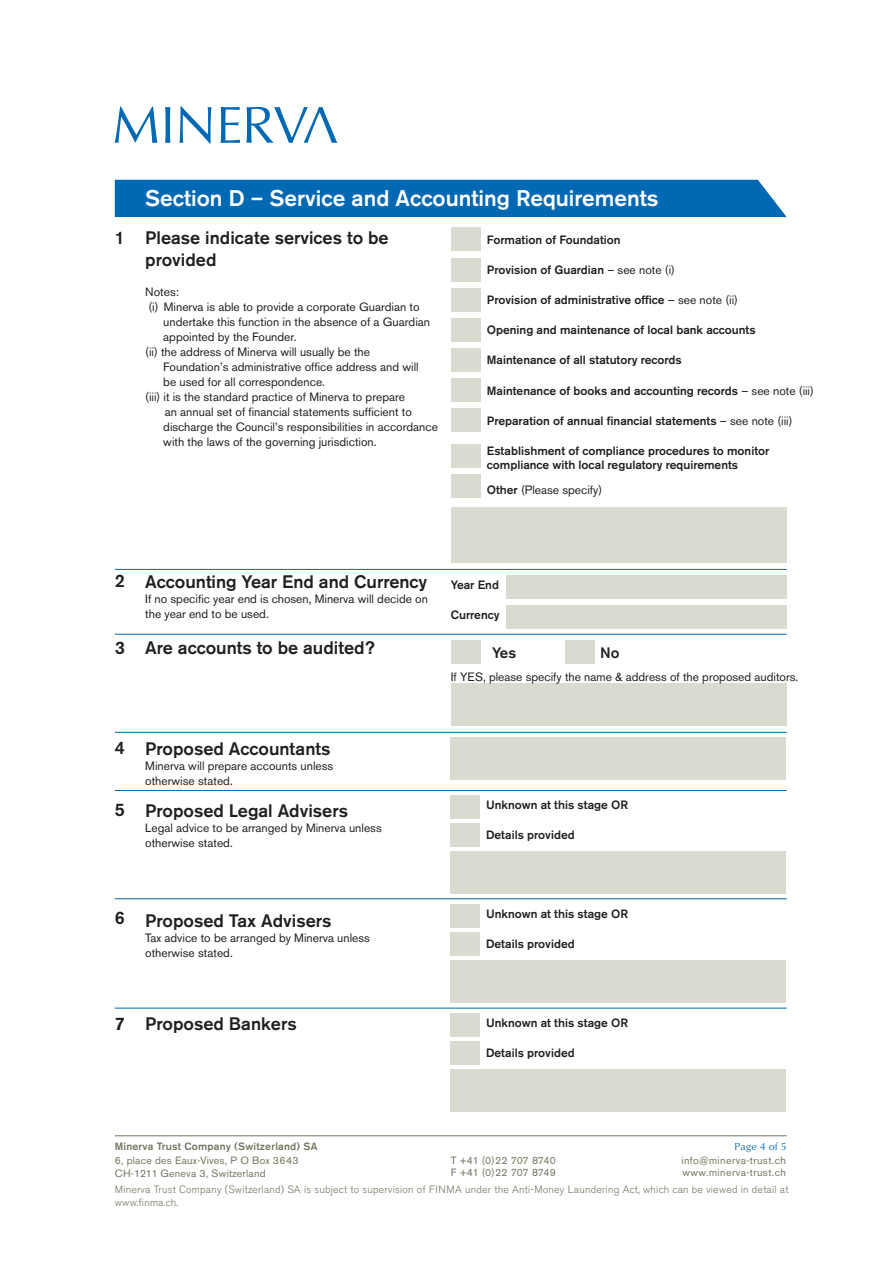
<style>
.page{position:relative;width:893px;height:1263px;background:#fff}
.page>*{position:absolute;margin:0;border:0;box-sizing:border-box;transform-origin:0 0}
.t1{font:500 22.5px "Akzidenz Grotesk BE";color:#fff}
.t2{font:500 18px/21.6px "Akzidenz Grotesk BE";color:#231f20}
.t3{font:500 15px "Akzidenz Grotesk BE";color:#231f20}
.t4{font:12px/15px "Akzidenz Grotesk BE";color:#231f20}
.t5{font:500 12px/14.4px "Akzidenz Grotesk BE";color:#231f20}
.t6{font:300 10.5px/12.6px "Akzidenz Grotesk BE";letter-spacing:.02em;color:#767561}
.t7{font:10.5px "Akzidenz Grotesk BE";letter-spacing:.02em;color:#767561}
.t8{font:10.5px "Akzidenz Grotesk BE";letter-spacing:.04em;color:#767561}
.t9{font:500 10.5px "Akzidenz Grotesk BE";letter-spacing:.02em;color:#767561}
.t10{font:10.5px "Akzidenz Grotesk BE";letter-spacing:-.02em;color:#767561}
.t11{font:10.5px "Opus";letter-spacing:.02em;color:#0168b3}
.s1{font-weight:400}
.s2{font-weight:500}
</style>
<div class="page">
<div style="left:451px;top:474px;width:30px;height:24px;background:#dadad1"></div>
<div style="left:451px;top:684px;width:336px;height:42px;background:#dadad1"></div>
<div style="left:451px;top:640px;width:30px;height:24px;background:#dadad1"></div>
<div style="left:565px;top:640px;width:30px;height:24px;background:#dadad1"></div>
<svg style="left:115px;top:106px;width:42px;height:37px"></svg>
<svg style="left:165px;top:107px;width:5px;height:36px"></svg>
<svg style="left:179px;top:106px;width:32px;height:38px"></svg>
<svg style="left:221px;top:107px;width:19px;height:36px"></svg>
<svg style="left:247px;top:107px;width:90px;height:36px"></svg>
<hr style="left:115px;top:1135px;width:672px;height:1px;background:#767561">
<div style="left:115px;top:180px;width:672px;height:37px;background:#0168b3"></div>
<hr style="left:115px;top:898px;width:672px;height:1px;background:#0168b3">
<hr style="left:115px;top:569px;width:672px;height:1px;background:#0168b3">
<hr style="left:115px;top:634px;width:672px;height:1px;background:#0168b3">
<hr style="left:115px;top:732px;width:672px;height:1px;background:#0168b3">
<hr style="left:115px;top:790px;width:672px;height:1px;background:#0168b3">
<hr style="left:115px;top:1008px;width:672px;height:1px;background:#0168b3">
<div style="left:451px;top:227px;width:29px;height:24px;background:#dadad1"></div>
<div style="left:451px;top:408px;width:29px;height:24px;background:#dadad1"></div>
<div style="left:451px;top:378px;width:29px;height:24px;background:#dadad1"></div>
<div style="left:451px;top:258px;width:29px;height:23px;background:#dadad1"></div>
<div style="left:451px;top:444px;width:30px;height:24px;background:#dadad1"></div>
<div style="left:451px;top:288px;width:29px;height:24px;background:#dadad1"></div>
<div style="left:451px;top:318px;width:29px;height:24px;background:#dadad1"></div>
<div style="left:451px;top:348px;width:29px;height:24px;background:#dadad1"></div>
<div style="left:451px;top:508px;width:336px;height:55px;background:#dadad1"></div>
<div style="left:506px;top:575px;width:281px;height:24px;background:#dadad1"></div>
<div style="left:506px;top:605px;width:281px;height:23px;background:#dadad1"></div>
<div style="left:450px;top:737px;width:336px;height:43px;background:#dadad1"></div>
<div style="left:450px;top:852px;width:336px;height:42px;background:#dadad1"></div>
<div style="left:450px;top:795px;width:30px;height:24px;background:#dadad1"></div>
<div style="left:450px;top:823px;width:30px;height:24px;background:#dadad1"></div>
<div style="left:450px;top:960px;width:336px;height:43px;background:#dadad1"></div>
<div style="left:450px;top:904px;width:30px;height:24px;background:#dadad1"></div>
<div style="left:450px;top:932px;width:30px;height:24px;background:#dadad1"></div>
<div style="left:450px;top:1069px;width:336px;height:43px;background:#dadad1"></div>
<div style="left:450px;top:1013px;width:30px;height:24px;background:#dadad1"></div>
<div style="left:450px;top:1041px;width:30px;height:24px;background:#dadad1"></div>
<p class="t2" style="left:115px;top:227px;width:12px">1</p>
<p class="t1" style="left:145px;top:184px;width:515px">Section D – Service and Accounting Requirements</p>
<p class="t5" style="left:487px;top:233px;width:135px">Formation of Foundation</p>
<p class="t5" style="left:487px;top:263px;width:190px">Provision of Guardian <span class="s1">– see note (i)</span></p>
<p class="t5" style="left:487px;top:293px;width:253px">Provision of administrative office <span class="s1">– see note (ii)</span></p>
<p class="t5" style="left:487px;top:323px;width:270px">Opening and maintenance of local bank accounts</p>
<p class="t5" style="left:487px;top:353px;width:196px">Maintenance of all statutory records</p>
<p class="t5" style="left:487px;top:383px;width:328px">Maintenance of books and accounting records <span class="s1">– see note (iii)</span></p>
<p class="t5" style="left:487px;top:413px;width:307px">Preparation of annual financial statements <span class="s1">– see note (iii)</span></p>
<p class="t5" style="left:487px;top:443px;width:284px">Establishment of compliance procedures to monitor compliance with local regulatory requirements</p>
<p class="t4" style="left:487px;top:483px;width:117px"><span class="s2">Other</span> (Please specify)</p>
<p class="t2" style="left:145px;top:227px;width:245px">Please indicate services to be provided</p>
<p class="t4" style="left:145px;top:284px;width:35px">Notes:</p>
<p class="t4" style="left:149px;top:299px;width:273px">(i) Minerva is able to provide a corporate Guardian to</p>
<p class="t4" style="left:163px;top:314px;width:268px">undertake this function in the absence of a Guardian appointed by the Founder.</p>
<p class="t4" style="left:145px;top:344px;width:226px">(ii) the address of Minerva will usually be the</p>
<p class="t4" style="left:163px;top:359px;width:257px">Foundation’s administrative office address and will</p>
<p class="t4" style="left:163px;top:374px;width:163px">be used for all correspondence.</p>
<p class="t4" style="left:145px;top:389px;width:261px">(iii) it is the standard practice of Minerva to prepare</p>
<p class="t4" style="left:165px;top:404px;width:249px">an annual set of financial statements sufficient to</p>
<p class="t4" style="left:163px;top:419px;width:276px">discharge the Council’s responsibilities in accordance</p>
<p class="t4" style="left:163px;top:434px;width:215px">with the laws of the governing jurisdiction.</p>
<p class="t2" style="left:115px;top:570px;width:12px">2</p>
<p class="t2" style="left:115px;top:636px;width:12px">3</p>
<p class="t2" style="left:145px;top:570px;width:283px">Accounting Year End and Currency</p>
<p class="t4" style="left:145px;top:591px;width:284px">If no specific year end is chosen, Minerva will decide on the year end to be used.</p>
<p class="t2" style="left:145px;top:637px;width:231px">Are accounts to be audited?</p>
<p class="t5" style="left:451px;top:577px;width:50px">Year End</p>
<p class="t5" style="left:451px;top:607px;width:50px">Currency</p>
<p class="t3" style="left:492px;top:644px;width:26px">Yes</p>
<p class="t3" style="left:600px;top:644px;width:21px">No</p>
<p class="t4" style="left:451px;top:669px;width:349px">If YES, please specify the name &amp; address of the proposed auditors.</p>
<p class="t2" style="left:115px;top:737px;width:12px">4</p>
<p class="t2" style="left:115px;top:798px;width:12px">5</p>
<p class="t2" style="left:145px;top:738px;width:187px">Proposed Accountants</p>
<p class="t4" style="left:145px;top:758px;width:190px">Minerva will prepare accounts unless</p>
<p class="t4" style="left:145px;top:773px;width:89px">otherwise stated.</p>
<p class="t2" style="left:145px;top:799px;width:204px">Proposed Legal Advisers</p>
<p class="t4" style="left:145px;top:820px;width:238px">Legal advice to be arranged by Minerva unless</p>
<p class="t4" style="left:145px;top:835px;width:89px">otherwise stated.</p>
<p class="t5" style="left:486px;top:797px;width:144px">Unknown at this stage OR</p>
<p class="t5" style="left:486px;top:827px;width:90px">Details provided</p>
<p class="t2" style="left:115px;top:906px;width:12px">6</p>
<p class="t2" style="left:145px;top:909px;width:188px">Proposed Tax Advisers</p>
<p class="t4" style="left:145px;top:930px;width:226px">Tax advice to be arranged by Minerva unless</p>
<p class="t4" style="left:145px;top:945px;width:89px">otherwise stated.</p>
<p class="t2" style="left:115px;top:1013px;width:12px">7</p>
<p class="t2" style="left:145px;top:1013px;width:153px">Proposed Bankers</p>
<p class="t5" style="left:486px;top:906px;width:144px">Unknown at this stage OR</p>
<p class="t5" style="left:486px;top:936px;width:90px">Details provided</p>
<p class="t5" style="left:486px;top:1015px;width:144px">Unknown at this stage OR</p>
<p class="t5" style="left:486px;top:1045px;width:90px">Details provided</p>
<p class="t9" style="left:115px;top:1140px;width:204px">Minerva Trust Company (Switzerland) SA</p>
<p class="t7" style="left:115px;top:1154px;width:185px">6, place des Eaux-Vives, P O Box 3643</p>
<p class="t7" style="left:115px;top:1167px;width:152px">CH-1211 Geneva 3, Switzerland</p>
<p class="t11" style="left:734px;top:1140px;width:54px">Page 4 of 5</p>
<p class="t10" style="left:451px;top:1154px;width:107px">T +41 (0)22 707 8740</p>
<p class="t10" style="left:451px;top:1166px;width:107px">F +41 (0)22 707 8749</p>
<p class="t8" style="left:681px;top:1154px;width:106px">info@minerva-trust.ch</p>
<p class="t8" style="left:682px;top:1166px;width:105px">www.minerva-trust.ch</p>
<p class="t6" style="left:115px;top:1183px;width:675px">Minerva Trust Company (Switzerland) SA is subject to supervision of FINMA under the Anti-Money Laundering Act, which can be viewed in detail at www.finma.ch.</p>
</div>
